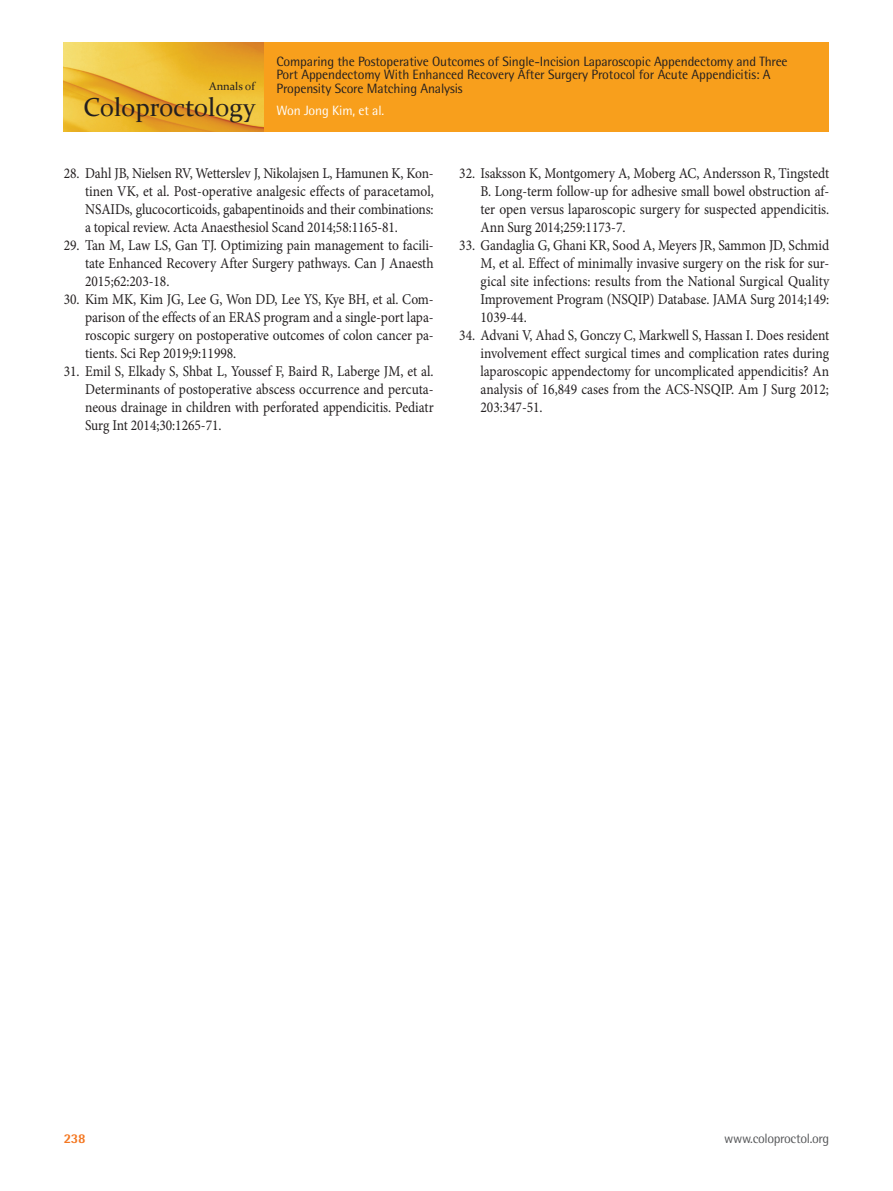
<style>
.page{position:relative;width:893px;height:1191px;background:#fff}
.page>*{position:absolute;margin:0;border:0;box-sizing:border-box;transform-origin:0 0}
.t1{font:25.95px "Constantia";color:#231f20}
.참고문헌2{font:15px/18px "Minion Pro";letter-spacing:-.005em;color:#231f20;text-align:justify;scale:.9 1}
.t2{font:13.5px/13.5px "Rotis Semi Sans Std";letter-spacing:-.01em;color:#231f20}
.t3{font:13.5px "Rotis Semi Sans Std";letter-spacing:-.025em;color:#57585a}
.t4{font:13.5px "Rotis Semi Sans Std";letter-spacing:-.01em;color:#fff}
.t5{font:800 13.5px "Rotis Semi Sans Std";color:#f47721}
.t6{font:11.25px "Constantia";color:#231f20}
</style>
<div class="page">
<div style="left:264px;top:43px;width:565px;height:89px;background:#f89f1c"></div>
<img style="left:64px;top:43px;width:200px;height:89px">
<p class="t6" style="left:209px;top:79px;width:47px">Annals of</p>
<h1 class="t1" style="left:83px;top:90px;width:174px">Coloproctology</h1>
<p class="t2" style="left:276px;top:54px;width:513px">Comparing the Postoperative Outcomes of Single-Incision Laparoscopic Appendectomy and Three<br>Port Appendectomy With Enhanced Recovery After Surgery Protocol for Acute Appendicitis: A<br>Propensity Score Matching Analysis</p>
<p class="t4" style="left:276px;top:102px;width:109px">Won Jong Kim, et al.</p>
<p class="참고문헌2" style="left:85px;top:164px;width:389px;text-indent:-21px">28. Dahl JB, Nielsen RV, Wetterslev J, Nikolajsen L, Hamunen K, Kon&shy;tinen VK, et al. Post-operative analgesic effects of paracetamol, NSAIDs, glucocorticoids, gabapentinoids and their combinations: a topical review. Acta Anaesthesiol Scand 2014;58:1165-81.</p>
<p class="참고문헌2" style="left:85px;top:236px;width:389px;text-indent:-21px">29. Tan M, Law LS, Gan TJ. Optimizing pain management to facili&shy;tate Enhanced Recovery After Surgery pathways. Can J Anaesth 2015;62:203-18.</p>
<p class="참고문헌2" style="left:85px;top:290px;width:389px;text-indent:-21px">30. Kim MK, Kim JG, Lee G, Won DD, Lee YS, Kye BH, et al. Com&shy;parison of the effects of an ERAS program and a single-port lapa&shy;roscopic surgery on postoperative outcomes of colon cancer pa&shy;tients. Sci Rep 2019;9:11998.</p>
<p class="참고문헌2" style="left:85px;top:362px;width:389px;text-indent:-21px">31. Emil S, Elkady S, Shbat L, Youssef F, Baird R, Laberge JM, et al.<br>Determinants of postoperative abscess occurrence and percuta&shy;neous drainage in children with perforated appendicitis. Pediatr Surg Int 2014;30:1265-71.</p>
<p class="참고문헌2" style="left:480px;top:164px;width:389px;text-indent:-21px">32. Isaksson K, Montgomery A, Moberg AC, Andersson R, Tingstedt B. Long-term follow-up for adhesive small bowel obstruction af&shy;ter open versus laparoscopic surgery for suspected appendicitis.<br>Ann Surg 2014;259:1173-7.</p>
<p class="참고문헌2" style="left:480px;top:236px;width:389px;text-indent:-21px">33. Gandaglia G, Ghani KR, Sood A, Meyers JR, Sammon JD, Schmid M, et al. Effect of minimally invasive surgery on the risk for sur&shy;gical site infections: results from the National Surgical Quality Improvement Program (NSQIP) Database. JAMA Surg 2014;149:<br>1039-44.</p>
<p class="참고문헌2" style="left:480px;top:326px;width:389px;text-indent:-21px">34. Advani V, Ahad S, Gonczy C, Markwell S, Hassan I. Does resident involvement effect surgical times and complication rates during laparoscopic appendectomy for uncomplicated appendicitis? An analysis of 16,849 cases from the ACS-NSQIP. Am J Surg 2012; 203:347-51.</p>
<p class="t5" style="left:64px;top:1129px;width:23px">238</p>
<p class="t3" style="left:724px;top:1130px;width:106px">www.coloproctol.org</p>
</div>
